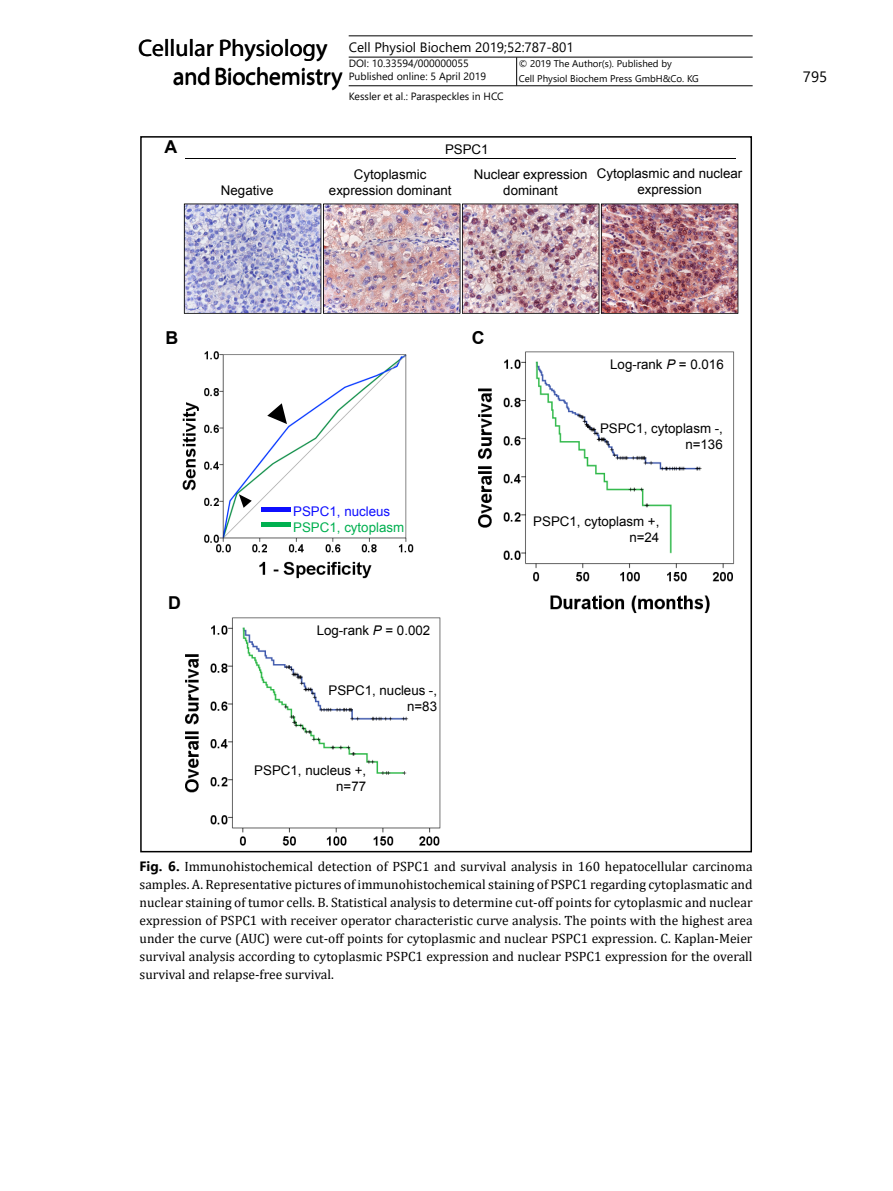
<style>
.page{position:relative;width:893px;height:1191px;background:#fff}
.page>*{position:absolute;margin:0;border:0;box-sizing:border-box;transform-origin:0 0}
.t1{font:24px "Myriad Pro";letter-spacing:-.005em;color:#000}
.t2{font:700 17.85px "Arial";color:#000}
.t3{font:15px "Segoe UI";color:#000}
.t4{font:13.5px/18px "Cambria";color:#000;text-align:justify}
.t5{font:13.5px "Segoe UI";color:#000}
.t6{font:13.35px/16px "Arial";color:#000;text-align:right}
.t7{font:13.35px "Arial";color:#00b050}
.t8{font:13.35px "Arial";color:#0f0fff}
.t9{font:10.5px/12.6px "Segoe UI";color:#000}
.t10{font:9.75px/15px "Segoe UI";color:#000}
.s1{font-style:italic}
.s2{font-family:"Segoe UI";font-weight:700}
</style>
<div class="page">
<hr style="left:349px;top:36px;width:404px;height:1px;background:#000">
<hr style="left:349px;top:57px;width:404px;height:1px;background:#000">
<hr style="left:349px;top:85px;width:404px;height:1px;background:#000">
<svg style="left:516px;top:57px;width:1px;height:28px"></svg>
<img style="left:182px;top:351px;width:232px;height:228px">
<svg style="left:239px;top:494px;width:13px;height:14px"></svg>
<svg style="left:267px;top:403px;width:20px;height:21px"></svg>
<hr style="left:261px;top:508px;width:29px;height:4px;background:#0f0fff">
<hr style="left:261px;top:522px;width:29px;height:4px;background:#00b050">
<img style="left:185px;top:617px;width:256px;height:229px">
<img style="left:478px;top:351px;width:257px;height:263px">
<img style="left:184px;top:203px;width:554px;height:111px">
<hr style="left:185px;top:159px;width:550px;height:1px;background:#000">
<h1 class="t1" style="left:139px;top:33px;width:191px">Cellular Physiology</h1>
<p class="t5" style="left:349px;top:34px;width:227px">Cell Physiol Biochem 2019;52:787-801</p>
<p class="t9" style="left:349px;top:56px;width:139px">DOI: 10.33594/000000055<br>Published online: 5 April 2019</p>
<p class="t3" style="left:803px;top:62px;width:26px">795</p>
<p class="t10" style="left:519px;top:55px;width:182px">© 2019 The Author(s). Published by<br>Cell Physiol Biochem Press GmbH&amp;Co. KG</p>
<h1 class="t1" style="left:173px;top:62px;width:171px">and Biochemistry</h1>
<p class="t9" style="left:349px;top:89px;width:157px">Kessler et al.: Paraspeckles in HCC</p>
<h2 class="t2" style="left:164px;top:135px;width:14px">A</h2>
<p class="t6" style="left:445px;top:141px;width:45px">PSPC1</p>
<p class="t6" style="left:221px;top:182px;width:54px">Negative</p>
<p class="t6" style="left:329px;top:166px;width:124px;text-align:center">Cytoplasmic expression dominant</p>
<p class="t6" style="left:474px;top:166px;width:115px;text-align:center">Nuclear expression dominant</p>
<p class="t6" style="left:597px;top:166px;width:147px;text-align:center">Cytoplasmic and nuclear expression</p>
<h2 class="t2" style="left:166px;top:326px;width:14px">B</h2>
<h2 class="t2" style="left:472px;top:326px;width:14px">C</h2>
<h2 class="t2" style="left:168px;top:591px;width:14px">D</h2>
<p class="t8" style="left:293px;top:503px;width:98px">PSPC1, nucleus</p>
<p class="t7" style="left:293px;top:519px;width:112px">PSPC1, cytoplasm</p>
<p class="t6" style="left:317px;top:623px;width:115px">Log-rank <span class="s1">P</span> = 0.002</p>
<p class="t6" style="left:328px;top:682px;width:110px">PSPC1, nucleus -, n=83</p>
<p class="t6" style="left:254px;top:762px;width:113px">PSPC1, nucleus +, n=77</p>
<p class="t6" style="left:610px;top:357px;width:115px">Log-rank <span class="s1">P</span> = 0.016</p>
<p class="t6" style="left:600px;top:420px;width:124px">PSPC1, cytoplasm -, n=136</p>
<p class="t6" style="left:533px;top:513px;width:128px">PSPC1, cytoplasm +, n=24</p>
<p class="t4" style="left:140px;top:857px;width:614px"><span class="s2">Fig. 6.</span> Immunohistochemical detection of PSPC1 and survival analysis in 160 hepatocellular carcinoma samples. A. Representative pictures of immunohistochemical staining of PSPC1 regarding cytoplasmatic and nuclear staining of tumor cells. B. Statistical analysis to determine cut-off points for cytoplasmic and nuclear expression of PSPC1 with receiver operator characteristic curve analysis. The points with the highest area under the curve (AUC) were cut-off points for cytoplasmic and nuclear PSPC1 expression. C. Kaplan-Meier survival analysis according to cytoplasmic PSPC1 expression and nuclear PSPC1 expression for the overall survival and relapse-free survival.</p>
</div>
